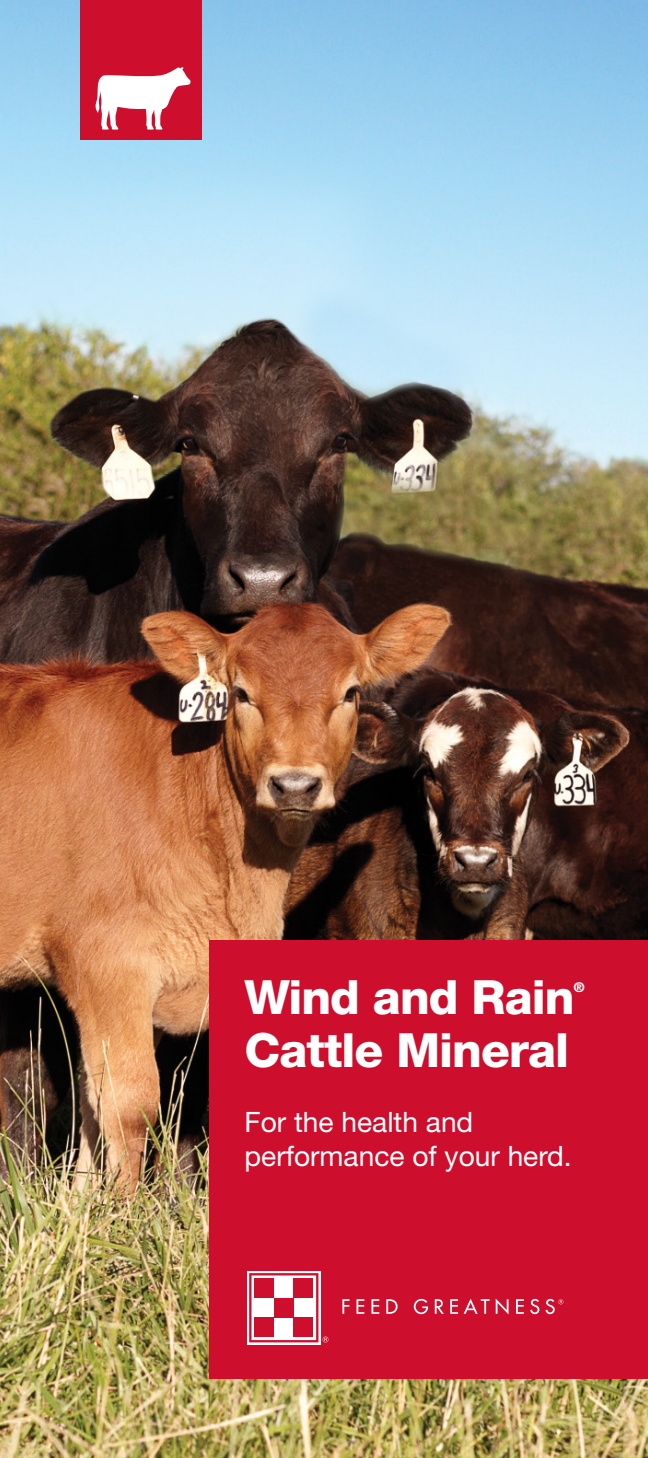
<style>
.page{position:relative;width:648px;height:1458px;background:#fff}
.page>*{position:absolute;margin:0;border:0;box-sizing:border-box;transform-origin:0 0}
.t1{font:800 47.25px "Helvetica Neue";letter-spacing:-.02em;color:#fff}
.t2{font:28.12px/33.8px "Helvetica Neue";color:#fff}
.t3{font:800 13.5px "Helvetica Neue";color:#fff}
</style>
<div class="page">
<img style="left:0;top:0;width:648px;height:1458px">
<div style="left:210px;top:940px;width:438px;height:439px;background:#ce0e2d"></div>
<div style="left:80px;top:0;width:122px;height:140px;background:#ce0e2d"></div>
<div style="left:247px;top:1271px;width:74px;height:74px;background:linear-gradient(to right,#fff,#fff)"></div>
<svg style="left:249px;top:1273px;width:79px;height:69px"></svg>
<svg style="left:342px;top:1299px;width:221px;height:15px"></svg>
<svg style="left:96px;top:67px;width:95px;height:63px"></svg>
<h1 class="t1" style="left:245px;top:969px;width:332px">Wind and Rain</h1>
<p class="t3" style="left:574px;top:979px;width:12px">®</p>
<h1 class="t1" style="left:245px;top:1022px;width:326px">Cattle Mineral</h1>
<p class="t2" style="left:245px;top:1105px;width:329px">For the health and performance of your herd.</p>
</div>
